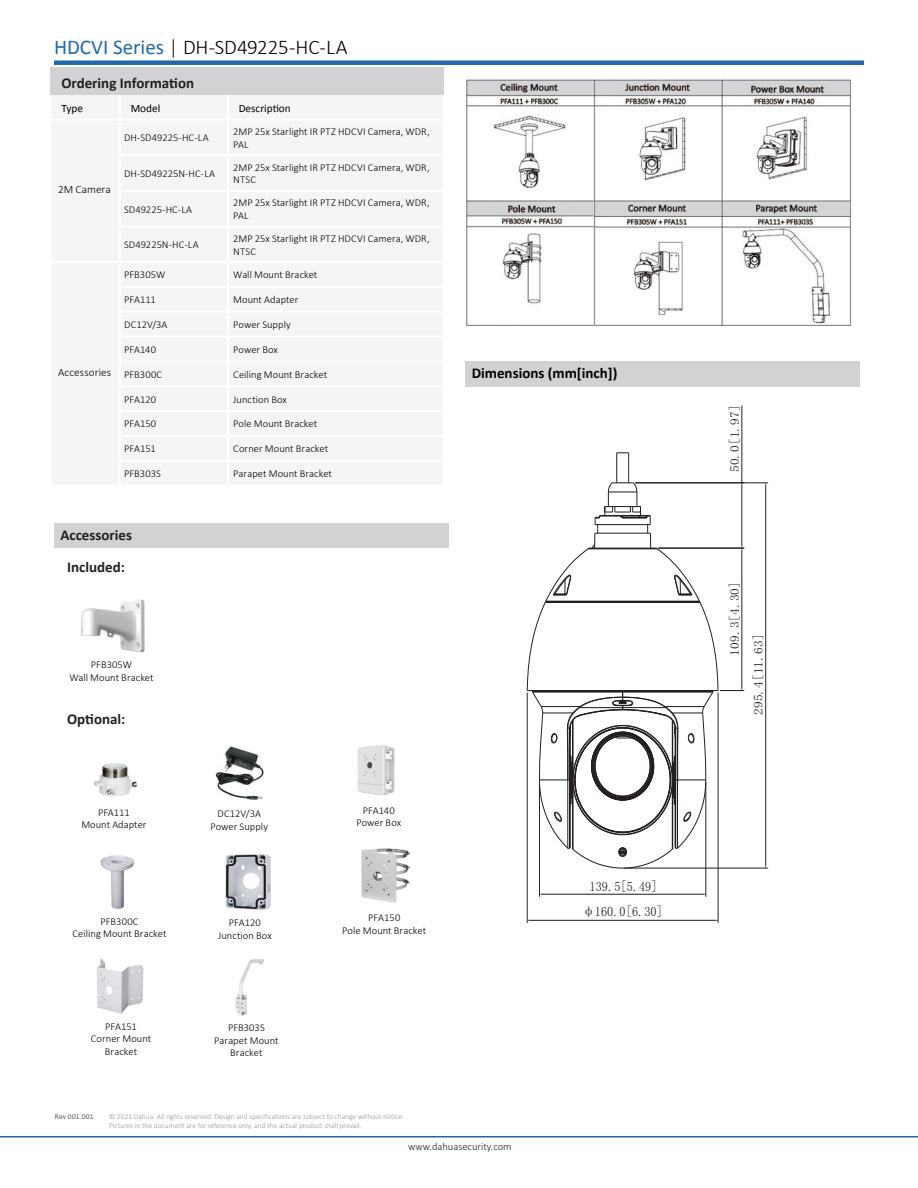
<style>
.page{position:relative;width:918px;height:1188px;background:#fff}
.page>*{position:absolute;margin:0;border:0;box-sizing:border-box;transform-origin:0 0}
.t1{font:300 21px "Calibri";letter-spacing:-.01em;color:#000}
.t2{font:700 15px "Calibri";color:#231f20}
.t3{font:700 15px "Calibri";color:#000}
.t4{font:13.5px "Fang Song";color:#231f20;scale:.91 1}
.t5{font:12.3px "Fang Song";color:#231f20;scale:1.09 1}
.t6{font:11.25px "Calibri";color:#000}
.表格内标题{font:300 11.25px "Calibri";letter-spacing:.005em;color:#000}
.表格正文{font:300 10.5px/12.6px "Calibri";letter-spacing:.005em;color:#000}
.t7{font:300 10.5px "Calibri";color:#231f20}
.t8{font:300 7.5px "Calibri";color:#939598}
.t9{font:300 7.5px "Calibri";letter-spacing:.015em;color:#231f20}
.s1{font-weight:400;color:#1e69b4}
.s2{color:#1b1513}
</style>
<div class="page">
<hr style="left:0;top:1136px;width:918px;height:1px;background:#1e69b4">
<div style="left:54px;top:60px;width:810px;height:5px;background:#1e69b4"></div>
<div style="left:51px;top:68px;width:393px;height:27px;background:#d1d2d4"></div>
<div style="left:54px;top:524px;width:394px;height:24px;background:#d1d2d4"></div>
<img style="left:81px;top:599px;width:64px;height:54px">
<img style="left:466px;top:79px;width:385px;height:247px">
<hr style="left:718px;top:693px;width:1px;height:230px;background:#231f20">
<hr style="left:527px;top:693px;width:1px;height:230px;background:#231f20">
<hr style="left:530px;top:920px;width:186px;height:1px;background:#231f20">
<hr style="left:539px;top:782px;width:1px;height:115px;background:#231f20">
<hr style="left:706px;top:782px;width:1px;height:115px;background:#231f20">
<hr style="left:542px;top:894px;width:161px;height:1px;background:#231f20">
<hr style="left:635px;top:483px;width:133px;height:1px;background:#231f20">
<hr style="left:624px;top:868px;width:144px;height:1px;background:#231f20">
<hr style="left:765px;top:485px;width:1px;height:380px;background:#231f20">
<hr style="left:742px;top:406px;width:1px;height:77px;background:#231f20">
<hr style="left:616px;top:453px;width:1px;height:30px;background:#231f20">
<hr style="left:628px;top:453px;width:1px;height:30px;background:#231f20">
<svg style="left:617px;top:453px;width:12px;height:1px"></svg>
<svg style="left:527px;top:483px;width:217px;height:385px"></svg>
<div style="left:466px;top:361px;width:394px;height:26px;background:#d1d2d4"></div>
<img style="left:215px;top:746px;width:49px;height:54px">
<img style="left:357px;top:745px;width:38px;height:50px">
<img style="left:100px;top:855px;width:34px;height:54px">
<img style="left:225px;top:854px;width:46px;height:56px">
<img style="left:361px;top:848px;width:49px;height:55px">
<img style="left:97px;top:958px;width:47px;height:56px">
<img style="left:235px;top:959px;width:29px;height:57px">
<img style="left:94px;top:763px;width:43px;height:34px">
<p class="t1" style="left:54px;top:34px;width:295px"><span class="s1">HDCVI Series</span> <span class="s2">|</span> DH-SD49225-HC-LA</p>
<p class="t2" style="left:61px;top:73px;width:134px">Ordering Information</p>
<p class="t6" style="left:61px;top:101px;width:23px">Type</p>
<p class="t6" style="left:131px;top:101px;width:31px">Model</p>
<p class="t6" style="left:239px;top:101px;width:54px">Description</p>
<p class="表格内标题" style="left:58px;top:182px;width:54px">2M Camera</p>
<p class="表格内标题" style="left:58px;top:365px;width:54px">Accessories</p>
<p class="表格正文" style="left:124px;top:132px;width:86px">DH-SD49225-HC-LA</p>
<p class="表格正文" style="left:233px;top:125px;width:198px">2MP 25x Starlight IR PTZ HDCVI Camera, WDR,<br>PAL</p>
<p class="表格正文" style="left:124px;top:167px;width:92px">DH-SD49225N-HC-LA</p>
<p class="表格正文" style="left:233px;top:161px;width:198px">2MP 25x Starlight IR PTZ HDCVI Camera, WDR,<br>NTSC</p>
<p class="表格正文" style="left:124px;top:203px;width:70px">SD49225-HC-LA</p>
<p class="表格正文" style="left:233px;top:196px;width:198px">2MP 25x Starlight IR PTZ HDCVI Camera, WDR,<br>PAL</p>
<p class="表格正文" style="left:124px;top:238px;width:76px">SD49225N-HC-LA</p>
<p class="表格正文" style="left:233px;top:232px;width:198px">2MP 25x Starlight IR PTZ HDCVI Camera, WDR,<br>NTSC</p>
<p class="表格正文" style="left:124px;top:269px;width:43px">PFB305W</p>
<p class="表格正文" style="left:233px;top:269px;width:86px">Wall Mount Bracket</p>
<p class="表格正文" style="left:124px;top:293px;width:33px">PFA111</p>
<p class="表格正文" style="left:233px;top:293px;width:67px">Mount Adapter</p>
<p class="表格正文" style="left:124px;top:318px;width:45px">DC12V/3A</p>
<p class="表格正文" style="left:233px;top:318px;width:59px">Power Supply</p>
<p class="表格正文" style="left:124px;top:343px;width:33px">PFA140</p>
<p class="表格正文" style="left:233px;top:343px;width:46px">Power Box</p>
<p class="表格正文" style="left:124px;top:368px;width:40px">PFB300C</p>
<p class="表格正文" style="left:233px;top:368px;width:95px">Ceiling Mount Bracket</p>
<p class="表格正文" style="left:124px;top:393px;width:33px">PFA120</p>
<p class="表格正文" style="left:233px;top:393px;width:55px">Junction Box</p>
<p class="表格正文" style="left:124px;top:418px;width:34px">PFA150</p>
<p class="表格正文" style="left:233px;top:418px;width:85px">Pole Mount Bracket</p>
<p class="表格正文" style="left:124px;top:442px;width:33px">PFA151</p>
<p class="表格正文" style="left:233px;top:442px;width:96px">Corner Mount Bracket</p>
<p class="表格正文" style="left:124px;top:467px;width:38px">PFB303S</p>
<p class="表格正文" style="left:233px;top:467px;width:100px">Parapet Mount Bracket</p>
<p class="t2" style="left:60px;top:525px;width:73px">Accessories</p>
<p class="t2" style="left:67px;top:558px;width:59px">Included:</p>
<p class="表格正文" style="left:91px;top:658px;width:43px">PFB305W</p>
<p class="表格正文" style="left:69px;top:671px;width:86px">Wall Mount Bracket</p>
<p class="t2" style="left:67px;top:710px;width:60px">Optional:</p>
<p class="表格正文" style="left:98px;top:806px;width:33px">PFA111</p>
<p class="表格正文" style="left:81px;top:818px;width:67px">Mount Adapter</p>
<p class="表格正文" style="left:218px;top:807px;width:45px">DC12V/3A</p>
<p class="表格正文" style="left:211px;top:820px;width:59px">Power Supply</p>
<p class="表格正文" style="left:363px;top:804px;width:33px">PFA140</p>
<p class="表格正文" style="left:357px;top:816px;width:46px">Power Box</p>
<p class="表格正文" style="left:100px;top:915px;width:40px">PFB300C</p>
<p class="表格正文" style="left:73px;top:928px;width:95px">Ceiling Mount Bracket</p>
<p class="表格正文" style="left:229px;top:917px;width:33px">PFA120</p>
<p class="表格正文" style="left:218px;top:929px;width:55px">Junction Box</p>
<p class="表格正文" style="left:368px;top:911px;width:34px">PFA150</p>
<p class="表格正文" style="left:342px;top:924px;width:85px">Pole Mount Bracket</p>
<p class="表格正文" style="left:105px;top:1020px;width:33px">PFA151</p>
<p class="表格正文" style="left:91px;top:1032px;width:62px;text-align:center">Corner Mount<br>Bracket</p>
<p class="表格正文" style="left:228px;top:1021px;width:38px">PFB303S</p>
<p class="表格正文" style="left:214px;top:1034px;width:66px;text-align:center">Parapet Mount<br>Bracket</p>
<p class="t9" style="left:55px;top:1112px;width:40px">Rev 001.001</p>
<p class="t8" style="left:109px;top:1112px;width:296px">© 2021 Dahua. All rights reserved. Design and specifications are subject to change without notice.</p>
<p class="t8" style="left:109px;top:1121px;width:254px">Pictures in the document are for reference only, and the actual product shall prevail.</p>
<p class="t3" style="left:472px;top:364px;width:147px">Dimensions (mm[inch])</p>
<p class="t4" style="left:590px;top:879px;width:76px">139.5[5.49]</p>
<p class="t4" style="left:583px;top:904px;width:90px">φ160.0[6.30]</p>
<p class="t7" style="left:408px;top:1140px;width:105px">www.dahuasecurity.com</p>
<p class="t5" style="left:728px;top:472px;width:64px;rotate:-90deg">50.0[1.97]</p>
<p class="t5" style="left:728px;top:656px;width:70px;rotate:-90deg">109.3[4.30]</p>
<p class="t5" style="left:752px;top:715px;width:76px;rotate:-90deg">295.4[11.63]</p>
</div>
